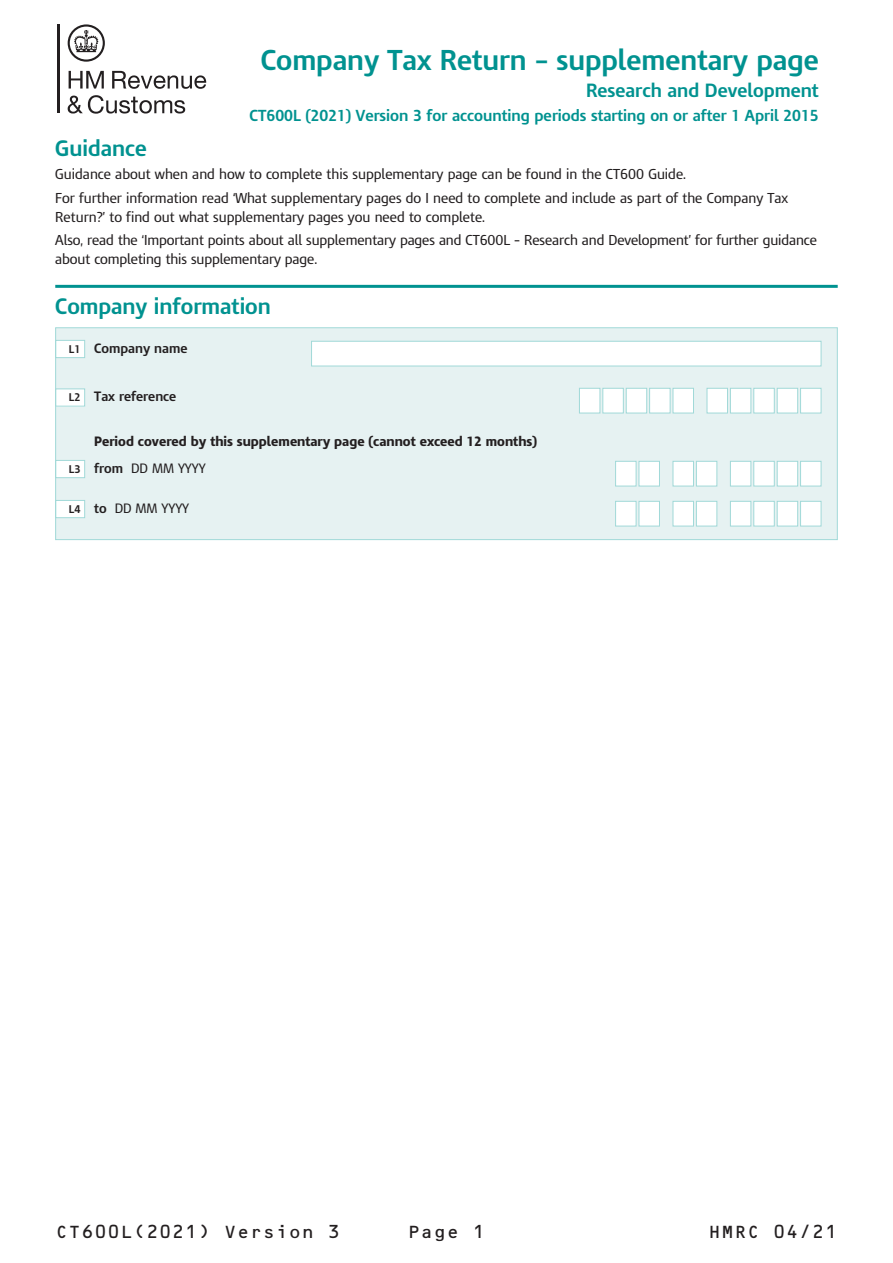
<style>
.page{position:relative;width:893px;height:1263px;background:#fff}
.page>*{position:absolute;margin:0;border:0;box-sizing:border-box;transform-origin:0 0}
.T01_A4_Title_single{font:700 27px "HMRC Modena";color:#009290}
.T06_A4_Heading_A{font:700 21px "HMRC Modena";color:#009290}
.T07_A4_Heading_A__no{font:700 21px "HMRC Modena";color:#009290}
.T71_EN_A4_Form_page{font:18px "OCRB";color:#231f20}
.T02_A4_Title_two_lin{font:700 18px "HMRC Modena";color:#009290}
.T02_A4_Title_two_lin-2{font:700 15px "HMRC Modena";color:#009290}
.T11_Bodytext{font:13.5px/18.8px "HMRC Modena";color:#231f20}
.T36_Bold_question_te{font:800 12.75px "HMRC Modena";color:#231f20}
.T36_Bold_question_te-2{font:700 12.75px "HMRC Modena";color:#231f20}
.T36_Bold_question_te-3{font:12.75px "HMRC Modena";color:#231f20}
.t1{font:700 10.5px "HMRC Modena";color:#231f20}
.s1{font-weight:700}
</style>
<div class="page">
<svg style="left:69px;top:71px;width:35px;height:18px"></svg>
<svg style="left:112px;top:71px;width:94px;height:18px"></svg>
<svg style="left:68px;top:95px;width:117px;height:19px"></svg>
<hr style="left:57px;top:24px;width:3px;height:89px;background:#231f20">
<svg style="left:68px;top:24px;width:37px;height:38px"></svg>
<hr style="left:55px;top:285px;width:783px;height:3px;background:#009290">
<div style="left:56px;top:328px;width:781px;height:212px;background:#e6f2f2"></div>
<div style="left:56px;top:340px;width:29px;height:18px;background:#fff"></div>
<div style="left:55px;top:340px;width:30px;height:18px;border:1px solid #a1d9d8"></div>
<div style="left:311px;top:341px;width:510px;height:25px;background:#fff;border:1px solid #a1d9d8"></div>
<div style="left:56px;top:389px;width:29px;height:17px;background:#fff"></div>
<div style="left:55px;top:388px;width:30px;height:18px;border:1px solid #a1d9d8"></div>
<div style="left:579px;top:388px;width:21px;height:25px;background:#fff;border:1px solid #a1d9d8"></div>
<div style="left:602px;top:388px;width:22px;height:25px;background:#fff;border:1px solid #a1d9d8"></div>
<div style="left:626px;top:388px;width:21px;height:25px;background:#fff;border:1px solid #a1d9d8"></div>
<div style="left:649px;top:388px;width:21px;height:25px;background:#fff;border:1px solid #a1d9d8"></div>
<div style="left:673px;top:388px;width:21px;height:25px;background:#fff;border:1px solid #a1d9d8"></div>
<div style="left:707px;top:388px;width:21px;height:25px;background:#fff;border:1px solid #a1d9d8"></div>
<div style="left:730px;top:388px;width:21px;height:25px;background:#fff;border:1px solid #a1d9d8"></div>
<div style="left:753px;top:388px;width:22px;height:25px;background:#fff;border:1px solid #a1d9d8"></div>
<div style="left:777px;top:388px;width:21px;height:25px;background:#fff;border:1px solid #a1d9d8"></div>
<div style="left:800px;top:388px;width:21px;height:25px;background:#fff;border:1px solid #a1d9d8"></div>
<div style="left:56px;top:460px;width:29px;height:18px;background:#fff"></div>
<div style="left:55px;top:460px;width:30px;height:18px;border:1px solid #a1d9d8"></div>
<div style="left:615px;top:461px;width:21px;height:25px;background:#fff;border:1px solid #a1d9d8"></div>
<div style="left:639px;top:461px;width:21px;height:25px;background:#fff;border:1px solid #a1d9d8"></div>
<div style="left:673px;top:461px;width:21px;height:25px;background:#fff;border:1px solid #a1d9d8"></div>
<div style="left:696px;top:461px;width:21px;height:25px;background:#fff;border:1px solid #a1d9d8"></div>
<div style="left:730px;top:461px;width:21px;height:25px;background:#fff;border:1px solid #a1d9d8"></div>
<div style="left:753px;top:461px;width:22px;height:25px;background:#fff;border:1px solid #a1d9d8"></div>
<div style="left:777px;top:461px;width:21px;height:25px;background:#fff;border:1px solid #a1d9d8"></div>
<div style="left:800px;top:461px;width:21px;height:25px;background:#fff;border:1px solid #a1d9d8"></div>
<div style="left:56px;top:500px;width:29px;height:18px;background:#fff"></div>
<div style="left:55px;top:500px;width:30px;height:18px;border:1px solid #a1d9d8"></div>
<div style="left:615px;top:501px;width:21px;height:25px;background:#fff;border:1px solid #a1d9d8"></div>
<div style="left:639px;top:501px;width:21px;height:25px;background:#fff;border:1px solid #a1d9d8"></div>
<div style="left:673px;top:501px;width:21px;height:25px;background:#fff;border:1px solid #a1d9d8"></div>
<div style="left:696px;top:501px;width:21px;height:25px;background:#fff;border:1px solid #a1d9d8"></div>
<div style="left:730px;top:501px;width:21px;height:25px;background:#fff;border:1px solid #a1d9d8"></div>
<div style="left:753px;top:501px;width:22px;height:25px;background:#fff;border:1px solid #a1d9d8"></div>
<div style="left:777px;top:501px;width:21px;height:25px;background:#fff;border:1px solid #a1d9d8"></div>
<div style="left:800px;top:501px;width:21px;height:25px;background:#fff;border:1px solid #a1d9d8"></div>
<div style="left:55px;top:327px;width:783px;height:213px;border:1px solid #a1d9d8"></div>
<h1 class="T01_A4_Title_single" style="left:261px;top:44px;width:560px">Company Tax Return – supplementary page</h1>
<h1 class="T02_A4_Title_two_lin" style="left:586px;top:80px;width:234px">Research and Development</h1>
<h1 class="T02_A4_Title_two_lin-2" style="left:250px;top:107px;width:571px">CT600L (2021) Version 3 for accounting periods starting on or after 1 April 2015</h1>
<h2 class="T07_A4_Heading_A__no" style="left:55px;top:135px;width:93px">Guidance</h2>
<p class="T11_Bodytext" style="left:55px;top:165px;width:632px">Guidance about when and how to complete this supplementary page can be found in the CT600 Guide.</p>
<p class="T11_Bodytext" style="left:55px;top:189px;width:734px">For further information read ‘What supplementary pages do I need to complete and include as part of the Company Tax<br>Return?’ to find out what supplementary pages you need to complete.</p>
<p class="T11_Bodytext" style="left:55px;top:231px;width:763px">Also, read the ‘Important points about all supplementary pages and CT600L – Research and Development’ for further guidance about completing this supplementary page.</p>
<h2 class="T06_A4_Heading_A" style="left:55px;top:294px;width:217px">Company information</h2>
<p class="t1" style="left:69px;top:343px;width:13px">L1</p>
<p class="T36_Bold_question_te-2" style="left:94px;top:340px;width:95px">Company name</p>
<p class="t1" style="left:69px;top:391px;width:13px">L2</p>
<p class="T36_Bold_question_te-2" style="left:94px;top:389px;width:84px">Tax reference</p>
<p class="T36_Bold_question_te" style="left:94px;top:433px;width:444px">Period covered by this supplementary page (cannot exceed 12 months)</p>
<p class="t1" style="left:69px;top:463px;width:13px">L3</p>
<p class="T36_Bold_question_te-3" style="left:94px;top:461px;width:113px"><span class="s1">from</span> DD MM YYYY</p>
<p class="t1" style="left:69px;top:503px;width:13px">L4</p>
<p class="T36_Bold_question_te-3" style="left:94px;top:501px;width:96px"><span class="s1">to</span> DD MM YYYY</p>
<p class="T71_EN_A4_Form_page" style="left:55px;top:1222px;width:287px">CT600L(2021) Version 3</p>
<p class="T71_EN_A4_Form_page" style="left:408px;top:1222px;width:79px">Page 1</p>
<p class="T71_EN_A4_Form_page" style="left:708px;top:1222px;width:131px">HMRC 04/21</p>
</div>
